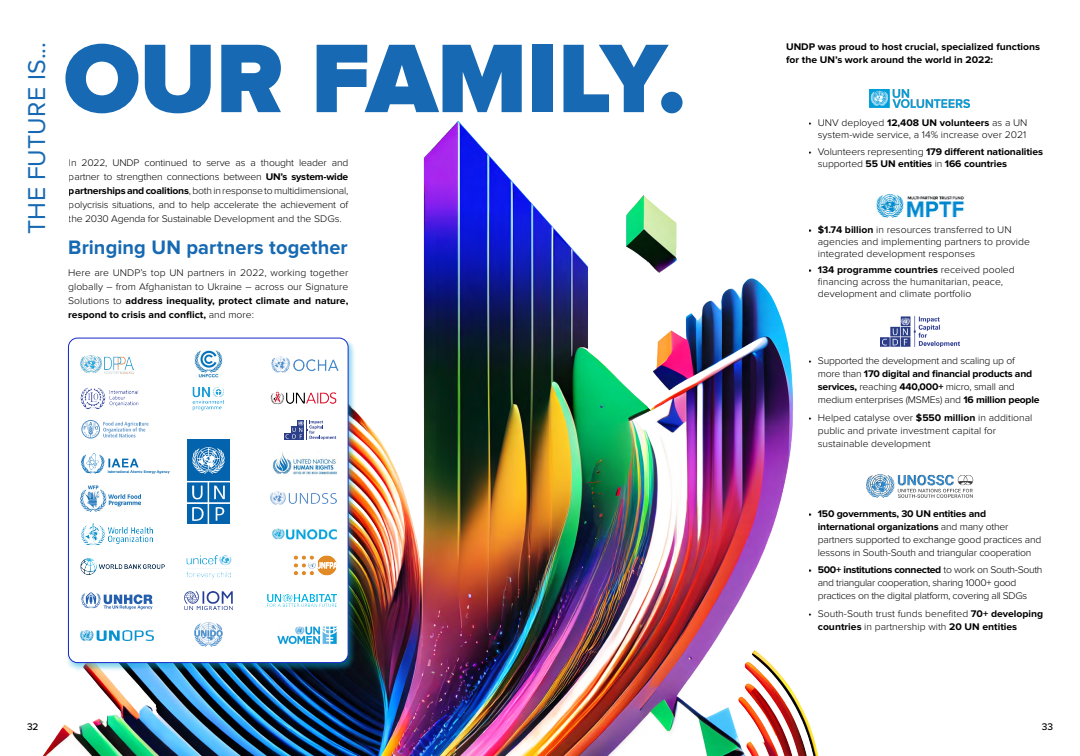
<style>
.page{position:relative;width:1080px;height:756px;background:#fff}
.page>*{position:absolute;margin:0;border:0;box-sizing:border-box;transform-origin:0 0}
.t1{font:900 101px "Proxima Nova";color:#1669b2}
.t2{font:25.2px "Proxima Nova";letter-spacing:.005em;color:#1669b2}
.t3{font:700 20.2px "Proxima Nova";letter-spacing:.005em;color:#1669b2}
.t4{font:300 10px/14px "Proxima Nova";color:#000;scale:1.04 1}
.t5{font:300 10px/13px "Proxima Nova";letter-spacing:-.02em;color:#000;scale:1.04 1}
.t6{font:700 10px/13px "Proxima Nova";color:#000;scale:1.04 1}
.t7{font:300 10px/13px "Proxima Nova";letter-spacing:-.03em;color:#000;scale:1.04 1}
.t8{font:500 10px "Proxima Nova";color:#000}
.s1{font-weight:700}
.s2{font-weight:300}
</style>
<div class="page">
<img style="left:42px;top:121px;width:850px;height:635px">
<div style="left:65px;top:337px;width:291px;height:335px;background:#00a7d7;opacity:.49"></div>
<div style="left:68px;top:338px;width:280px;height:325px;background:#fff;border-radius:9px"></div>
<img style="left:81px;top:356px;width:52px;height:17px">
<svg style="left:81px;top:420px;width:68px;height:19px"></svg>
<img style="left:80px;top:388px;width:59px;height:21px">
<img style="left:184px;top:592px;width:49px;height:17px">
<img style="left:271px;top:356px;width:67px;height:17px">
<img style="left:272px;top:452px;width:65px;height:23px">
<img style="left:270px;top:392px;width:67px;height:13px">
<img style="left:268px;top:595px;width:68px;height:12px">
<svg style="left:81px;top:592px;width:72px;height:17px"></svg>
<img style="left:186px;top:555px;width:46px;height:24px">
<img style="left:277px;top:626px;width:60px;height:19px">
<img style="left:80px;top:558px;width:85px;height:17px">
<img style="left:271px;top:492px;width:65px;height:13px">
<img style="left:81px;top:485px;width:60px;height:26px">
<img style="left:81px;top:523px;width:71px;height:22px">
<svg style="left:284px;top:433px;width:2px;height:6px"></svg>
<svg style="left:286px;top:420px;width:50px;height:20px"></svg>
<img style="left:293px;top:556px;width:44px;height:20px">
<img style="left:192px;top:387px;width:32px;height:24px">
<img style="left:194px;top:623px;width:29px;height:24px">
<img style="left:195px;top:351px;width:27px;height:27px">
<img style="left:81px;top:453px;width:89px;height:21px">
<img style="left:81px;top:630px;width:73px;height:11px">
<img style="left:273px;top:529px;width:63px;height:11px">
<img style="left:188px;top:440px;width:41px;height:84px">
<div style="left:68px;top:338px;width:280px;height:325px;border:1px solid #162aca;border-radius:9px"></div>
<img style="left:870px;top:90px;width:100px;height:18px">
<img style="left:874px;top:193px;width:91px;height:27px">
<img style="left:866px;top:474px;width:108px;height:24px">
<img style="left:880px;top:316px;width:79px;height:30px">
<h2 class="t2" style="left:22px;top:234px;width:193px;rotate:-90deg">THE FUTURE IS...</h2>
<h1 class="t1" style="left:64px;top:20px;width:624px">OUR FAMILY.</h1>
<p class="t4" style="left:69px;top:156px;width:270px;text-align:justify">In 2022, UNDP continued to serve as a thought leader and partner to strengthen connections between <span class="s1">UN’s system-wide partnerships and coalitions</span>, both in response to multidimensional, polycrisis situations, and to help accelerate the achievement of the 2030 Agenda for Sustainable Development and the SDGs.</p>
<h3 class="t3" style="left:68px;top:235px;width:281px">Bringing UN partners together</h3>
<p class="t4" style="left:68px;top:265px;width:271px;text-align:justify">Here are UNDP’s top UN partners in 2022, working together globally – from Afghanistan to Ukraine – across our Signature Solutions to <span class="s1">address inequality, protect climate and nature, respond to crisis and conflict,</span> and more:</p>
<p class="t6" style="left:786px;top:40px;width:246px">UNDP was proud to host crucial, specialized functions for the UN’s work around the world in 2022:</p>
<p class="t4" style="left:809px;top:117px;width:212px;line-height:12px;text-align:right">• UNV deployed <span class="s1">12,408 UN volunteers</span> as a UN system-wide service, a 14% increase over 2021</p>
<p class="t6" style="left:818px;top:146px;width:218px;line-height:12px;text-indent:-9px"><span class="s2">• Volunteers representing</span> 179 different nationalities <span class="s2">supported</span> 55 UN entities <span class="s2">in</span> 166 countries</p>
<p class="t4" style="left:818px;top:224px;width:206px;line-height:12px;text-indent:-9px"><span class="s1">• $1.74 billion</span> in resources transferred to UN agencies and implementing partners to provide integrated development responses</p>
<p class="t4" style="left:818px;top:264px;width:191px;line-height:12px;text-indent:-9px"><span class="s1">• 134 programme countries</span> received pooled financing across the humanitarian, peace, development and climate portfolio</p>
<p class="t5" style="left:818px;top:355px;width:215px;text-indent:-9px">• Supported the development and scaling up of more than <span class="s1">170 digital and financial products and services,</span> reaching <span class="s1">440,000+</span> micro, small and medium enterprises (MSMEs) and <span class="s1">16 million people</span></p>
<p class="t4" style="left:818px;top:411px;width:208px;line-height:13px;text-indent:-9px">• Helped catalyse over <span class="s1">$550 million</span> in additional public and private investment capital for sustainable development</p>
<p class="t5" style="left:818px;top:507px;width:216px;text-indent:-9px"><span class="s1">• 150 governments, 30 UN entities and international organizations</span> and many other partners supported to exchange good practices and lessons in South-South and triangular cooperation</p>
<p class="t7" style="left:818px;top:564px;width:218px;text-indent:-9px"><span class="s1">• 500+ institutions connected</span> to work on South-South and triangular cooperation, sharing 1000+ good practices on the digital platform, covering all SDGs</p>
<p class="t4" style="left:818px;top:607px;width:218px;line-height:13px;text-indent:-9px">• South-South trust funds benefited <span class="s1">70+ developing countries</span> in partnership with <span class="s1">20 UN entities</span></p>
<p class="t8" style="left:27px;top:719px;width:13px">32</p>
<p class="t8" style="left:1042px;top:719px;width:13px">33</p>
</div>
